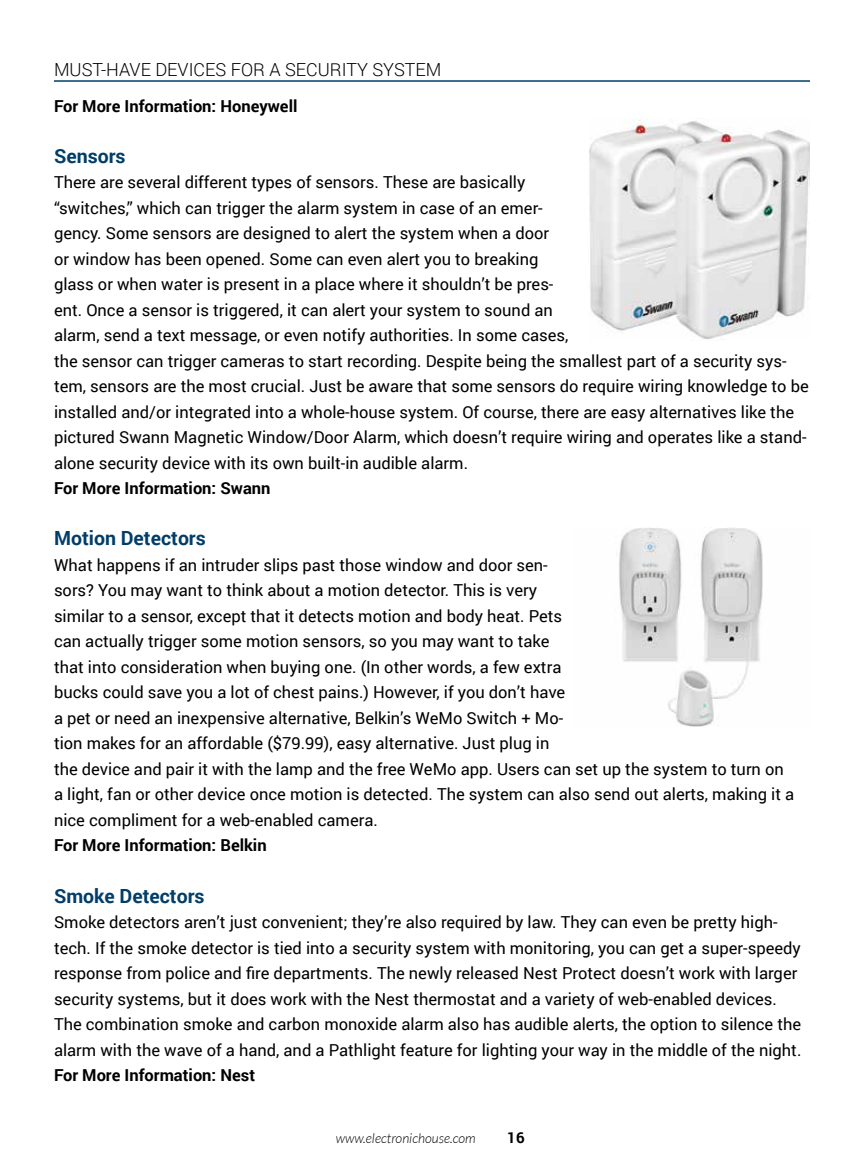
<style>
.page{position:relative;width:864px;height:1168px;background:#fff}
.page>*{position:absolute;margin:0;border:0;box-sizing:border-box;transform-origin:0 0}
.t1{font:700 19.5px "Roboto";color:#003e69}
.t2{font:300 18px "Roboto";color:#000}
.t3{font:16.5px/25.5px "Roboto";color:#000}
.t4{font:700 16.5px "Roboto";color:#000}
.t5{font:700 15px "Roboto";color:#000}
.t6{font:italic 300 13.5px "Lato";color:#000}
</style>
<div class="page">
<hr style="left:54px;top:80px;width:756px;height:2px;background:#003e69">
<img style="left:589px;top:118px;width:221px;height:221px">
<img style="left:619px;top:528px;width:144px;height:198px">
<p class="t2" style="left:54px;top:57px;width:389px">MUST-HAVE DEVICES FOR A SECURITY SYSTEM</p>
<p class="t4" style="left:54px;top:94px;width:245px">For More Information: Honeywell</p>
<p class="t1" style="left:54px;top:142px;width:73px">Sensors</p>
<p class="t3" style="left:54px;top:169px;width:756px">There are several different types of sensors. These are basically<br>“switches,” which can trigger the alarm system in case of an emer-<br>gency. Some sensors are designed to alert the system when a door<br>or window has been opened. Some can even alert you to breaking<br>glass or when water is present in a place where it shouldn’t be pres-<br>ent. Once a sensor is triggered, it can alert your system to sound an<br>alarm, send a text message, or even notify authorities. In some cases,<br>the sensor can trigger cameras to start recording. Despite being the smallest part of a security sys&shy;tem, sensors are the most crucial. Just be aware that some sensors do require wiring knowledge to be installed and/or integrated into a whole-house system. Of course, there are easy alternatives like the pictured Swann Magnetic Window/Door Alarm, which doesn’t require wiring and operates like a stand&shy;alone security device with its own built-in audible alarm.</p>
<p class="t4" style="left:54px;top:477px;width:218px">For More Information: Swann</p>
<p class="t1" style="left:54px;top:525px;width:153px">Motion Detectors</p>
<p class="t3" style="left:54px;top:552px;width:742px">What happens if an intruder slips past those window and door sen-<br>sors? You may want to think about a motion detector. This is very<br>similar to a sensor, except that it detects motion and body heat. Pets<br>can actually trigger some motion sensors, so you may want to take<br>that into consideration when buying one. (In other words, a few extra<br>bucks could save you a lot of chest pains.) However, if you don’t have<br>a pet or need an inexpensive alternative, Belkin’s WeMo Switch + Mo-<br>tion makes for an affordable ($79.99), easy alternative. Just plug in<br>the device and pair it with the lamp and the free WeMo app. Users can set up the system to turn on a light, fan or other device once motion is detected. The system can also send out alerts, making it a nice compliment for a web-enabled camera.</p>
<p class="t4" style="left:54px;top:834px;width:214px">For More Information: Belkin</p>
<p class="t1" style="left:54px;top:882px;width:152px">Smoke Detectors</p>
<p class="t3" style="left:54px;top:909px;width:749px">Smoke detectors aren’t just convenient; they’re also required by law. They can even be pretty high&shy;tech. If the smoke detector is tied into a security system with monitoring, you can get a super-speedy response from police and fire departments. The newly released Nest Protect doesn’t work with larger security systems, but it does work with the Nest thermostat and a variety of web-enabled devices.<br>The combination smoke and carbon monoxide alarm also has audible alerts, the option to silence the alarm with the wave of a hand, and a Pathlight feature for lighting your way in the middle of the night.</p>
<p class="t4" style="left:54px;top:1063px;width:203px">For More Information: Nest</p>
<p class="t6" style="left:336px;top:1130px;width:141px">www.electronichouse.com</p>
<p class="t5" style="left:507px;top:1126px;width:19px">16</p>
</div>
